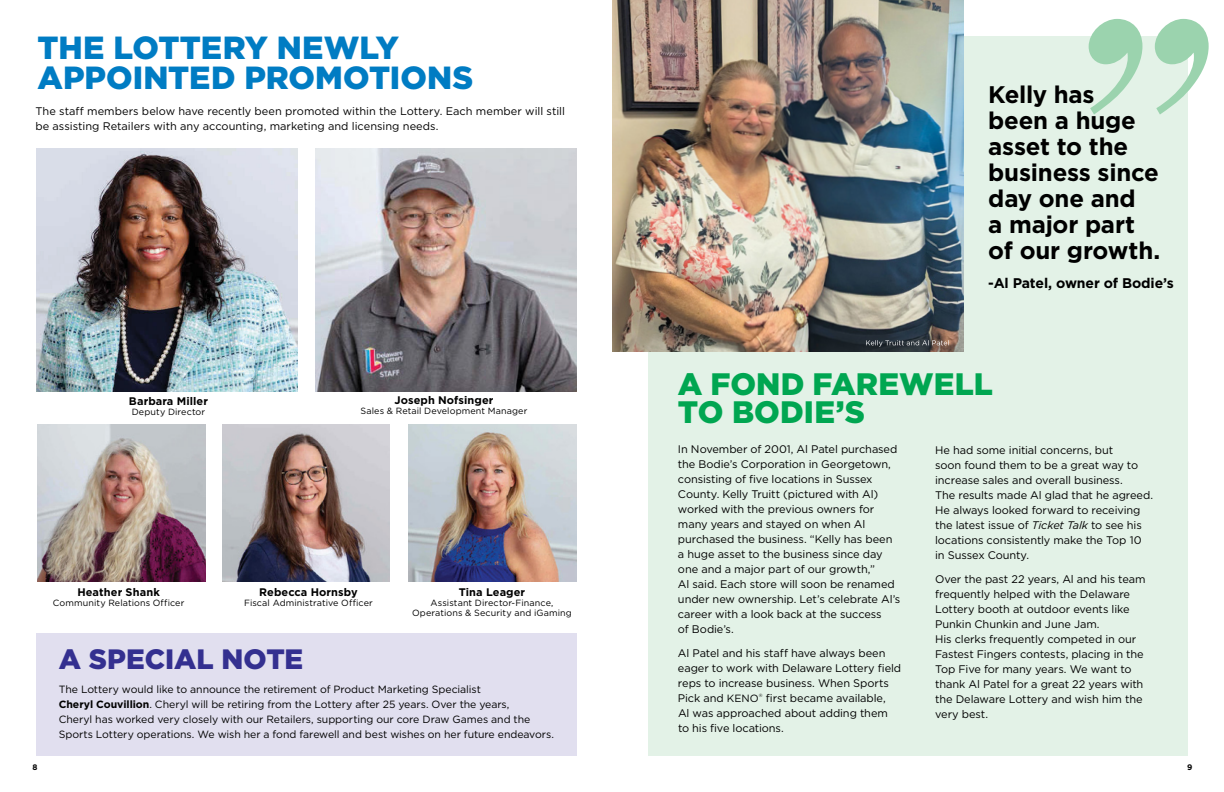
<style>
.page{position:relative;width:1224px;height:792px;background:#fff}
.page>*{position:absolute;margin:0;border:0;box-sizing:border-box;transform-origin:0 0}
.t1{font:900 32px/30px "Gotham";color:#007cc3}
.t2{font:900 31px/28px "Gotham";color:#00a651}
.t3{font:900 28px "Gotham";color:#343090}
.t4{font:700 24px/26px "Gotham";letter-spacing:-.01em;color:#000}
.t5{font:700 14px "Gotham";letter-spacing:-.01em;color:#000}
.t6{font:11px/15px "Gotham";letter-spacing:-.01em;color:#000}
.t7{font:700 11px "Gotham";letter-spacing:.005em;color:#000}
.t8{font:10.5px/15px "Gotham";letter-spacing:-.005em;color:#000}
.t9{font:9px/10px "Gotham";letter-spacing:.01em;color:#000;text-align:center}
.t10{font:700 8px "Gotham";color:#000}
.t11{font:4.7px "Gotham";color:#000}
.s1{font-weight:700}
.s2{font-size:10.5px}
.s3{font-style:italic}
</style>
<div class="page">
<div style="left:36px;top:634px;width:540px;height:122px;background:#e1dfef"></div>
<div style="left:648px;top:36px;width:540px;height:720px;background:#e3f2e7"></div>
<img style="left:408px;top:424px;width:168px;height:158px">
<img style="left:222px;top:424px;width:168px;height:158px">
<img style="left:316px;top:148px;width:260px;height:243px">
<img style="left:38px;top:424px;width:168px;height:158px">
<img style="left:36px;top:148px;width:262px;height:243px">
<img style="left:612px;top:0;width:351px;height:351px">
<svg style="left:1089px;top:19px;width:120px;height:96px"></svg>
<svg style="left:866px;top:340px;width:83px;height:7px"></svg>
<h1 class="t1" style="left:38px;top:32px;width:437px">THE LOTTERY NEWLY<br>APPOINTED PROMOTIONS</h1>
<p class="t6" style="left:35px;top:104px;width:531px">The staff members below have recently been promoted within the Lottery. Each member will still be assisting Retailers with any accounting, marketing and licensing needs.</p>
<p class="t7" style="left:129px;top:395px;width:80px">Barbara Miller</p>
<p class="t9" style="left:132px;top:407px;width:75px">Deputy Director</p>
<p class="t7" style="left:394px;top:393px;width:101px">Joseph Nofsinger</p>
<p class="t9" style="left:361px;top:405px;width:168px">Sales &amp; Retail Development Manager</p>
<p class="t7" style="left:77px;top:586px;width:84px">Heather Shank</p>
<p class="t9" style="left:53px;top:597px;width:133px">Community Relations Officer</p>
<p class="t7" style="left:259px;top:586px;width:100px">Rebecca Hornsby</p>
<p class="t9" style="left:244px;top:597px;width:130px">Fiscal Administrative Officer</p>
<p class="t7" style="left:459px;top:586px;width:68px">Tina Leager</p>
<p class="t9" style="left:412px;top:597px;width:161px">Assistant Director-Finance,<br>Operations &amp; Security and iGaming</p>
<p class="t10" style="left:33px;top:762px;width:7px">8</p>
<h3 class="t3" style="left:59px;top:643px;width:246px">A SPECIAL NOTE</h3>
<p class="t8" style="left:59px;top:681px;width:497px">The Lottery would like to announce the retirement of Product Marketing Specialist<br><span class="s1">Cheryl Couvillion</span>. Cheryl will be retiring from the Lottery after 25 years. Over the years,<br>Cheryl has worked very closely with our Retailers, supporting our core Draw Games and the Sports Lottery operations. We wish her a fond farewell and best wishes on her future endeavors.</p>
<h3 class="t4" style="left:988px;top:81px;width:174px">Kelly has been a huge asset to the business since day one and<br>a major part of our growth.</h3>
<p class="t5" style="left:988px;top:275px;width:187px">-Al Patel, owner of Bodie’s</p>
<h2 class="t2" style="left:678px;top:369px;width:316px">A FOND FAREWELL<br>TO BODIE’S</h2>
<p class="t6" style="left:678px;top:441px;width:224px">In November of 2001, Al Patel purchased the Bodie’s Corporation in Georgetown, consisting of five locations in Sussex County. Kelly Truitt (pictured with Al) worked with the previous owners for many years and stayed on when Al purchased the business. “Kelly has been a huge asset to the business since day one and a major part of our growth,”<br>Al said. Each store will soon be renamed under new ownership. Let’s celebrate Al’s career with a look back at the success<br>of Bodie’s.</p>
<p class="t6" style="left:678px;top:645px;width:225px">Al Patel and his staff have always been eager to work with Delaware Lottery field reps to increase business. When Sports<br>Pick and <span class="s2">KENO</span></p>
<p class="t6" style="left:678px;top:690px;width:211px;text-indent:88px">first became available,<br>Al was approached about adding them to his five locations.</p>
<p class="t11" style="left:759px;top:693px;width:5px">®</p>
<p class="t6" style="left:935px;top:442px;width:220px">He had some initial concerns, but<br>soon found them to be a great way to increase sales and overall business.<br>The results made Al glad that he agreed.<br>He always looked forward to receiving the latest issue of <span class="s3">Ticket Talk</span> to see his locations consistently make the Top 10 in Sussex County.</p>
<p class="t6" style="left:935px;top:571px;width:212px">Over the past 22 years, Al and his team frequently helped with the Delaware Lottery booth at outdoor events like Punkin Chunkin and June Jam.<br>His clerks frequently competed in our Fastest Fingers contests, placing in the Top Five for many years. We want to thank Al Patel for a great 22 years with the Delaware Lottery and wish him the very best.</p>
<p class="t10" style="left:1187px;top:762px;width:7px">9</p>
</div>
